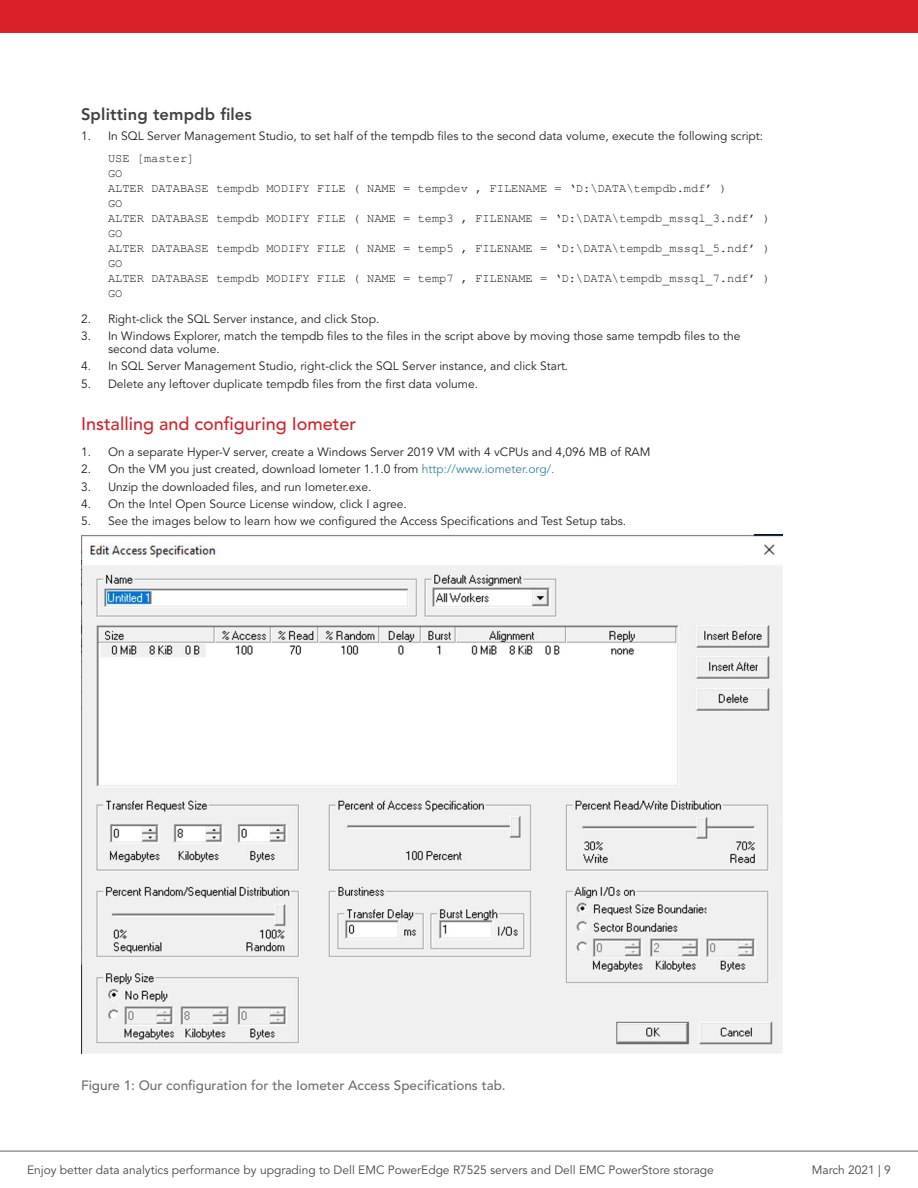
<style>
.page{position:relative;width:918px;height:1188px;background:#fff}
.page>*{position:absolute;margin:0;border:0;box-sizing:border-box;transform-origin:0 0}
.t1{font:500 18px "Avenir LT Pro";color:#d2232a}
.t2{font:800 16.5px "Avenir LT Pro";letter-spacing:.01em;color:#414142}
.t3{font:500 13.5px "Avenir LT Pro";color:#6d6f71}
.t4{font:12px/12.8px "Avenir LT Pro";color:#231f20}
.t5{font:12px/15px "Courier New";color:#231f20}
.t6{font:12px "Avenir LT Pro";color:#464647}
.s1{color:#3685a3}
</style>
<div class="page">
<img style="left:81px;top:534px;width:702px;height:519px">
<hr style="left:0;top:1151px;width:918px;height:1px;background:#616265">
<div style="left:0;top:0;width:918px;height:32px;background:#da2128"></div>
<h2 class="t2" style="left:81px;top:105px;width:172px">Splitting tempdb files</h2>
<p class="t4" style="left:81px;top:130px;width:684px">1. In SQL Server Management Studio, to set half of the tempdb files to the second data volume, execute the following script:</p>
<p class="t5" style="left:108px;top:150px;width:664px">USE [master]<br>GO<br>ALTER DATABASE tempdb MODIFY FILE ( NAME = tempdev , FILENAME = ‘D:\DATA\tempdb.mdf’ )<br>GO<br>ALTER DATABASE tempdb MODIFY FILE ( NAME = temp3 , FILENAME = ‘D:\DATA\tempdb_mssql_3.ndf’ )<br>GO<br>ALTER DATABASE tempdb MODIFY FILE ( NAME = temp5 , FILENAME = ‘D:\DATA\tempdb_mssql_5.ndf’ )<br>GO<br>ALTER DATABASE tempdb MODIFY FILE ( NAME = temp7 , FILENAME = ‘D:\DATA\tempdb_mssql_7.ndf’ )<br>GO</p>
<p class="t4" style="left:81px;top:313px;width:300px">2. Right-click the SQL Server instance, and click Stop.</p>
<p class="t4" style="left:108px;top:330px;width:634px;text-indent:-27px">3. In Windows Explorer, match the tempdb files to the files in the script above by moving those same tempdb files to the second data volume.</p>
<p class="t4" style="left:81px;top:360px;width:489px">4. In SQL Server Management Studio, right-click the SQL Server instance, and click Start.</p>
<p class="t4" style="left:81px;top:377px;width:399px">5. Delete any leftover duplicate tempdb files from the first data volume.</p>
<h1 class="t1" style="left:81px;top:413px;width:277px">Installing and configuring Iometer</h1>
<p class="t4" style="left:81px;top:446px;width:571px">1. On a separate Hyper-V server, create a Windows Server 2019 VM with 4 vCPUs and 4,096 MB of RAM</p>
<p class="t4" style="left:81px;top:463px;width:475px">2. On the VM you just created, download Iometer 1.1.0 from <span class="s1">http://www.iometer.org/.</span></p>
<p class="t4" style="left:81px;top:480px;width:292px">3. Unzip the downloaded files, and run Iometer.exe.</p>
<p class="t4" style="left:81px;top:498px;width:327px">4. On the Intel Open Source License window, click I agree.</p>
<p class="t4" style="left:81px;top:515px;width:547px">5. See the images below to learn how we configured the Access Specifications and Test Setup tabs.</p>
<p class="t3" style="left:81px;top:1077px;width:426px">Figure 1: Our configuration for the Iometer Access Specifications tab.</p>
<p class="t6" style="left:27px;top:1163px;width:688px">Enjoy better data analytics performance by upgrading to Dell EMC PowerEdge R7525 servers and Dell EMC PowerStore storage</p>
<p class="t6" style="left:812px;top:1163px;width:81px">March 2021 | 9</p>
</div>
